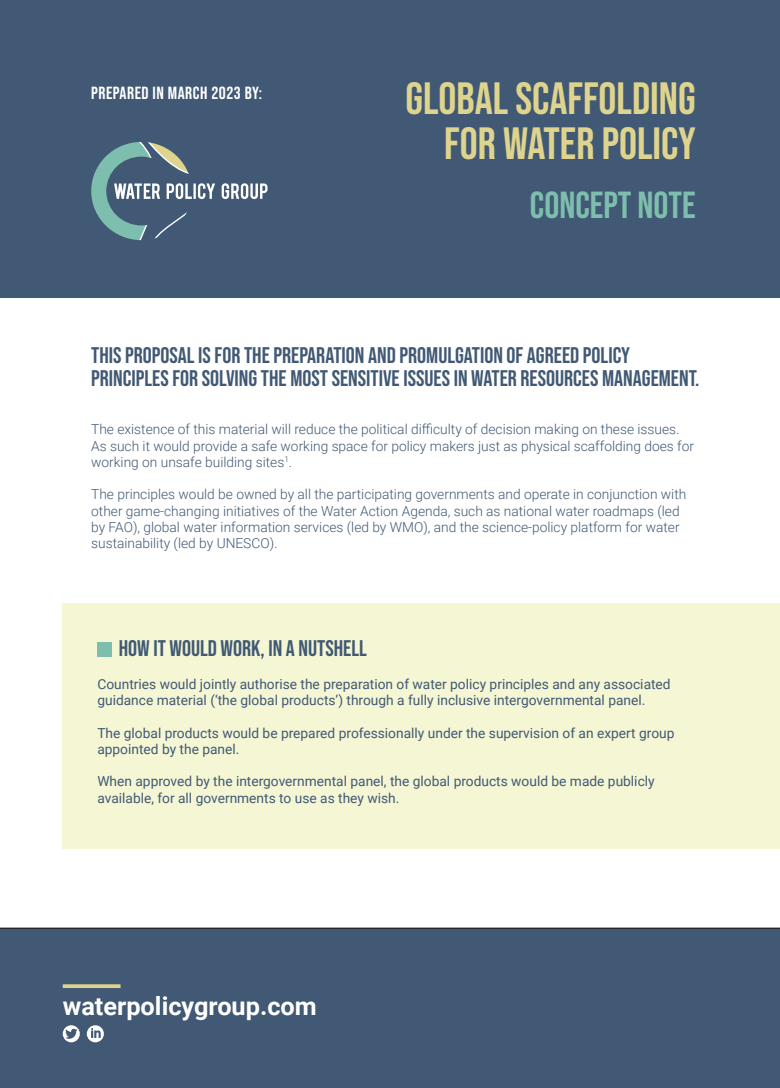
<style>
.page{position:relative;width:780px;height:1088px;background:#fff}
.page>*{position:absolute;margin:0;border:0;box-sizing:border-box;transform-origin:0 0}
.t1{font:45px/45px "Bebas Neue";color:#dfd48e;text-align:right}
.t2{font:37.5px "Bebas Neue";color:#7ebeae}
.t3{font:700 25.25px "Roboto";color:#fff}
.t4{font:22.5px/22.5px "Bebas Neue";color:#415974}
.t5{font:17.5px "Bebas Neue";letter-spacing:.03em;color:#fff}
.t6{font:300 13.75px/16.2px "Roboto";color:#415974}
.t7{font:13.75px/16.2px "Roboto";color:#415974}
</style>
<div class="page">
<div style="left:0;top:0;width:780px;height:297px;background:#415974"></div>
<div style="left:0;top:927px;width:780px;height:161px;background:#415974"></div>
<svg style="left:91px;top:142px;width:176px;height:98px"></svg>
<svg style="left:63px;top:984px;width:57px;height:4px"></svg>
<svg style="left:87px;top:1025px;width:17px;height:17px"></svg>
<svg style="left:63px;top:1025px;width:17px;height:17px"></svg>
<div style="left:63px;top:603px;width:717px;height:246px;background:#f4f6d4"></div>
<div style="left:97px;top:642px;width:14px;height:14px;background:#7ebeae"></div>
<p class="t5" style="left:91px;top:83px;width:172px">PREPARED IN MARCH 2023 BY:</p>
<p class="t1" style="left:405px;top:75px;width:291px">GLOBAL SCAFFOLDING<br>FOR WATER POLICY</p>
<p class="t2" style="left:530px;top:183px;width:167px">CONCEPT NOTE</p>
<p class="t4" style="left:91px;top:344px;width:609px">THIS PROPOSAL IS FOR THE PREPARATION AND PROMULGATION OF AGREED POLICY<br>PRINCIPLES FOR SOLVING THE MOST SENSITIVE ISSUES IN WATER RESOURCES MANAGEMENT.</p>
<p class="t6" style="left:91px;top:421px;width:604px">The existence of this material will reduce the political difficulty of decision making on these issues.<br>As such it would provide a safe working space for policy makers just as physical scaffolding does for working on unsafe building sites<sup>1</sup>.</p>
<p class="t6" style="left:91px;top:486px;width:596px">The principles would be owned by all the participating governments and operate in conjunction with other game-changing initiatives of the Water Action Agenda, such as national water roadmaps (led by FAO), global water information services (led by WMO), and the science-policy platform for water sustainability (led by UNESCO).</p>
<p class="t4" style="left:119px;top:637px;width:250px">HOW IT WOULD WORK, IN A NUTSHELL</p>
<p class="t7" style="left:97px;top:675px;width:574px">Countries would jointly authorise the preparation of water policy principles and any associated guidance material (‘the global products’) through a fully inclusive intergovernmental panel.</p>
<p class="t7" style="left:97px;top:724px;width:578px">The global products would be prepared professionally under the supervision of an expert group appointed by the panel.</p>
<p class="t7" style="left:97px;top:773px;width:558px">When approved by the intergovernmental panel, the global products would be made publicly available, for all governments to use as they wish.</p>
<p class="t3" style="left:63px;top:988px;width:255px">waterpolicygroup.com</p>
</div>
